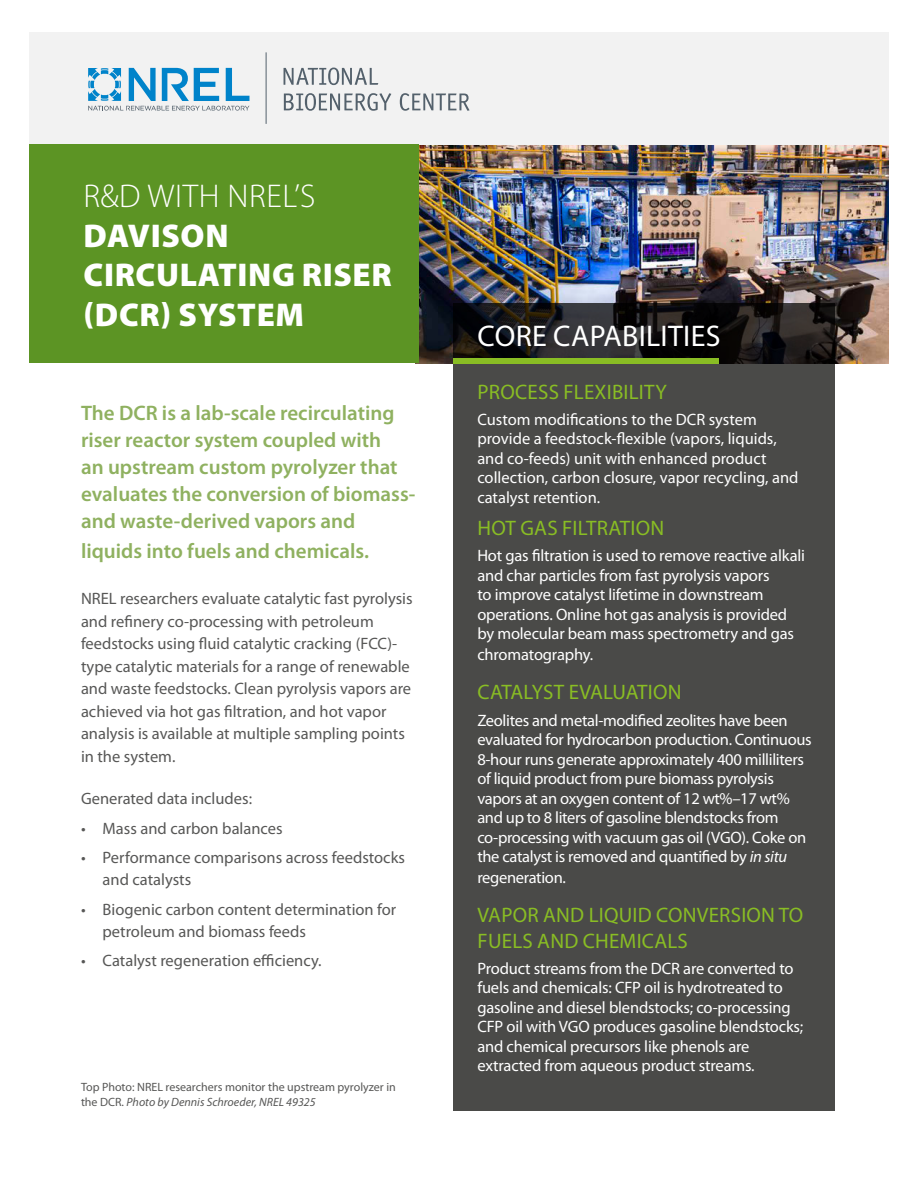
<style>
.page{position:relative;width:918px;height:1188px;background:#fff}
.page>*{position:absolute;margin:0;border:0;box-sizing:border-box;transform-origin:0 0}
.t1{font:900 33px/39.6px "Myriad Pro";letter-spacing:.02em;color:#fff}
.t2{font:30px "Myriad Pro";letter-spacing:.01em;color:#fff}
.intro_text{font:600 21px/27px "Myriad Pro";color:#8fb160}
.sidebar_body_text_wh{font:21px/25.5px "Myriad Pro";letter-spacing:.01em;color:#89bd24}
.sidebar_body_text_wh-2{font:16.5px/19.5px "Myriad Pro";letter-spacing:-.01em;color:#fff}
.body_text{font:16.5px/22.5px "Myriad Pro";color:#575756}
.body_text-2{font:12px/15px "Myriad Pro";color:#575756}
.s1{font-weight:300}
.s2{font-style:italic}
</style>
<div class="page">
<img style="left:419px;top:145px;width:470px;height:218px">
<svg style="left:454px;top:303px;width:381px;height:808px;background:#464644"></svg>
<div style="left:29px;top:32px;width:860px;height:113px;background:#f2f2f2"></div>
<div style="left:29px;top:145px;width:390px;height:218px;background:#5c9424"></div>
<svg style="left:88px;top:68px;width:161px;height:43px"></svg>
<hr style="left:266px;top:52px;width:1px;height:72px;background:#54616c">
<svg style="left:284px;top:68px;width:94px;height:17px"></svg>
<svg style="left:284px;top:93px;width:107px;height:18px"></svg>
<svg style="left:400px;top:93px;width:69px;height:18px"></svg>
<div style="left:454px;top:358px;width:265px;height:5px;background:#89bd24"></div>
<p class="t1" style="left:83px;top:175px;width:310px"><span class="s1">R&amp;D WITH NREL’S<br></span>DAVISON<br>CIRCULATING RISER (DCR) SYSTEM</p>
<p class="intro_text" style="left:81px;top:399px;width:336px">The DCR is a lab-scale recirculating riser reactor system coupled with<br>an upstream custom pyrolyzer that evaluates the conversion of biomass&shy;and waste-derived vapors and</p>
<p class="intro_text" style="left:81px;top:537px;width:289px">liquids into fuels and chemicals.</p>
<p class="body_text" style="left:81px;top:587px;width:333px">NREL researchers evaluate catalytic fast pyrolysis and refinery co-processing with petroleum feedstocks using fluid catalytic cracking (FCC)- type catalytic materials for a range of renewable and waste feedstocks. Clean pyrolysis vapors are achieved via hot gas filtration, and hot vapor analysis is available at multiple sampling points in the system.</p>
<p class="body_text" style="left:81px;top:787px;width:173px">Generated data includes:</p>
<p class="body_text" style="left:81px;top:817px;width:203px">• Mass and carbon balances</p>
<p class="body_text" style="left:103px;top:846px;width:304px;text-indent:-22px">• Performance comparisons across feedstocks and catalysts</p>
<p class="body_text" style="left:103px;top:898px;width:295px;text-indent:-22px">• Biogenic carbon content determination for petroleum and biomass feeds</p>
<p class="body_text" style="left:81px;top:949px;width:242px">• Catalyst regeneration efficiency.</p>
<p class="body_text-2" style="left:81px;top:1080px;width:316px">Top Photo: NREL researchers monitor the upstream pyrolyzer in the DCR. <span class="s2">Photo by Dennis Schroeder, NREL 49325</span></p>
<p class="t2" style="left:478px;top:318px;width:244px">CORE CAPABILITIES</p>
<p class="sidebar_body_text_wh" style="left:478px;top:378px;width:191px">PROCESS FLEXIBILITY</p>
<p class="sidebar_body_text_wh-2" style="left:477px;top:409px;width:323px">Custom modifications to the DCR system provide a feedstock-flexible (vapors, liquids, and co-feeds) unit with enhanced product collection, carbon closure, vapor recycling, and catalyst retention.</p>
<p class="sidebar_body_text_wh" style="left:478px;top:515px;width:188px">HOT GAS FILTRATION</p>
<p class="sidebar_body_text_wh-2" style="left:477px;top:546px;width:329px">Hot gas filtration is used to remove reactive alkali and char particles from fast pyrolysis vapors<br>to improve catalyst lifetime in downstream operations. Online hot gas analysis is provided by molecular beam mass spectrometry and gas</p>
<p class="sidebar_body_text_wh-2" style="left:477px;top:645px;width:117px">chromatography.</p>
<p class="sidebar_body_text_wh" style="left:478px;top:679px;width:205px">CATALYST EVALUATION</p>
<p class="sidebar_body_text_wh-2" style="left:477px;top:710px;width:336px">Zeolites and metal-modified zeolites have been evaluated for hydrocarbon production. Continuous 8-hour runs generate approximately 400 milliliters of liquid product from pure biomass pyrolysis vapors at an oxygen content of 12 wt%–17 wt% and up to 8 liters of gasoline blendstocks from co-processing with vacuum gas oil (VGO). Coke on the catalyst is removed and quantified by <span class="s2">in situ</span></p>
<p class="sidebar_body_text_wh-2" style="left:477px;top:868px;width:90px">regeneration.</p>
<p class="sidebar_body_text_wh" style="left:478px;top:902px;width:327px">VAPOR AND LIQUID CONVERSION TO<br>FUELS AND CHEMICALS</p>
<p class="sidebar_body_text_wh-2" style="left:477px;top:958px;width:328px">Product streams from the DCR are converted to fuels and chemicals: CFP oil is hydrotreated to gasoline and diesel blendstocks; co-processing CFP oil with VGO produces gasoline blendstocks; and chemical precursors like phenols are extracted from aqueous product streams.</p>
</div>
